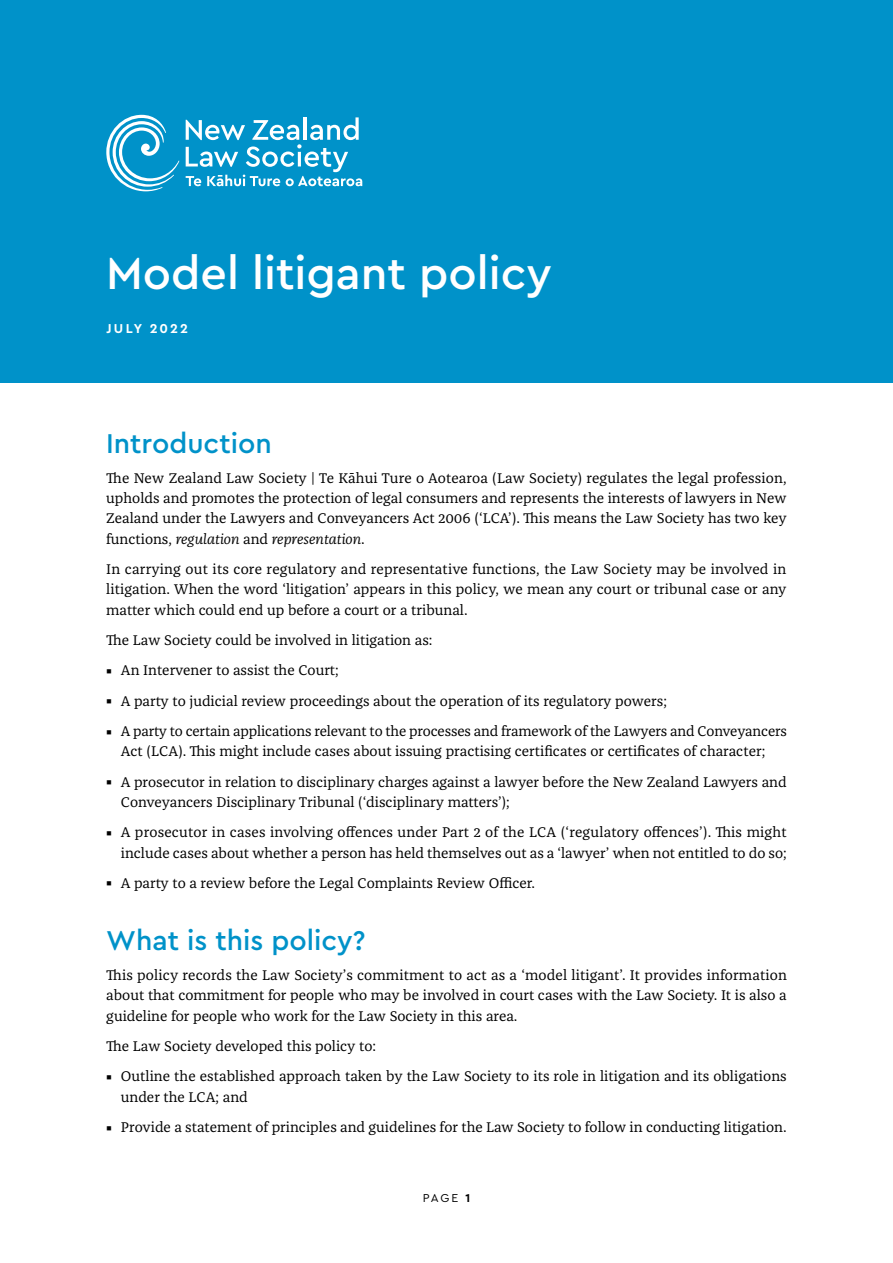
<style>
.page{position:relative;width:893px;height:1263px;background:#fff}
.page>*{position:absolute;margin:0;border:0;box-sizing:border-box;transform-origin:0 0}
.Main_heading{font:500 46.5px "Cera PRO";color:#fff}
.Heading{font:500 28.5px "Cera PRO";color:#0092c9}
.Body__Serif{font:14.55px/20.2px "Franziska Pro";color:#000;text-align:justify}
.Main_heading-2{font:700 13.5px "Cera PRO";letter-spacing:.15em;color:#fff}
.t1{font:12px "Cera PRO";color:#000}
.s1{font-style:italic}
.s2{font-family:"Cera PRO";font-weight:500;font-size:10.95px}
.s3{font-weight:700}
</style>
<div class="page">
<div style="left:0;top:0;width:893px;height:383px;background:#0092c9"></div>
<svg style="left:186px;top:117px;width:176px;height:69px"></svg>
<svg style="left:106px;top:115px;width:73px;height:76px"></svg>
<p class="Main_heading" style="left:106px;top:243px;width:447px">Model litigant policy</p>
<p class="Main_heading-2" style="left:106px;top:319px;width:83px">JULY 2022</p>
<p class="Heading" style="left:106px;top:424px;width:167px">Introduction</p>
<p class="Body__Serif" style="left:106px;top:468px;width:682px">The New Zealand Law Society | Te Kāhui Ture o Aotearoa (Law Society) regulates the legal profession, upholds and promotes the protection of legal consumers and represents the interests of lawyers in New Zealand under the Lawyers and Conveyancers Act 2006 (‘LCA’). This means the Law Society has two key functions, <span class="s1">regulation</span> and <span class="s1">representation</span>.</p>
<p class="Body__Serif" style="left:106px;top:559px;width:682px">In carrying out its core regulatory and representative functions, the Law Society may be involved in litigation. When the word ‘litigation’ appears in this policy, we mean any court or tribunal case or any matter which could end up before a court or a tribunal.</p>
<p class="Body__Serif" style="left:106px;top:630px;width:328px">The Law Society could be involved in litigation as:</p>
<p class="Body__Serif" style="left:106px;top:660px;width:234px"><span class="s2">▪</span> An Intervener to assist the Court;</p>
<p class="Body__Serif" style="left:106px;top:691px;width:562px"><span class="s2">▪</span> A party to judicial review proceedings about the operation of its regulatory powers;</p>
<p class="Body__Serif" style="left:106px;top:721px;width:682px;text-align:center"><span class="s2">▪</span> A party to certain applications relevant to the processes and framework of the Lawyers and Conveyancers<br>Act (LCA). This might include cases about issuing practising certificates or certificates of character;</p>
<p class="Body__Serif" style="left:121px;top:772px;width:667px;text-indent:-15px"><span class="s2">▪</span> A prosecutor in relation to disciplinary charges against a lawyer before the New Zealand Lawyers and<br>Conveyancers Disciplinary Tribunal (‘disciplinary matters’);</p>
<p class="Body__Serif" style="left:106px;top:822px;width:682px;text-align:right"><span class="s2">▪</span> A prosecutor in cases involving offences under Part 2 of the LCA (‘regulatory offences’). This might include cases about whether a person has held themselves out as a ‘lawyer’ when not entitled to do so;</p>
<p class="Body__Serif" style="left:106px;top:873px;width:430px"><span class="s2">▪</span> A party to a review before the Legal Complaints Review Officer.</p>
<p class="Heading" style="left:106px;top:921px;width:261px">What is this policy?</p>
<p class="Body__Serif" style="left:106px;top:965px;width:682px">This policy records the Law Society’s commitment to act as a ‘model litigant’. It provides information about that commitment for people who may be involved in court cases with the Law Society. It is also a guideline for people who work for the Law Society in this area.</p>
<p class="Body__Serif" style="left:106px;top:1036px;width:271px">The Law Society developed this policy to:</p>
<p class="Body__Serif" style="left:121px;top:1066px;width:667px;text-indent:-15px"><span class="s2">▪</span> Outline the established approach taken by the Law Society to its role in litigation and its obligations under the LCA; and</p>
<p class="Body__Serif" style="left:106px;top:1117px;width:682px"><span class="s2">▪</span> Provide a statement of principles and guidelines for the Law Society to follow in conducting litigation.</p>
<p class="t1" style="left:423px;top:1190px;width:49px">PAGE <span class="s3">1</span></p>
</div>
